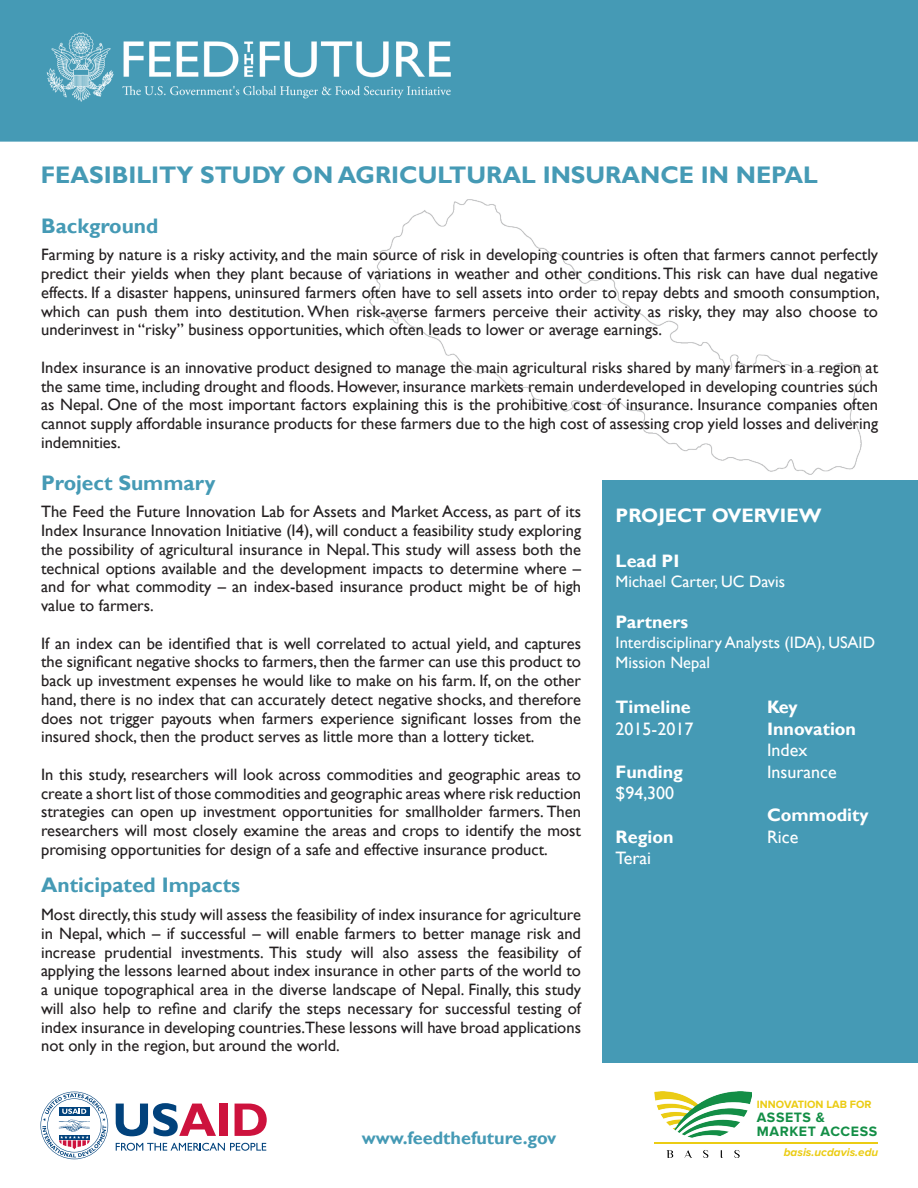
<style>
.page{position:relative;width:918px;height:1188px;background:#fff}
.page>*{position:absolute;margin:0;border:0;box-sizing:border-box;transform-origin:0 0}
.t1{font:700 24px "Gill Sans";color:#459ab5}
.t2{font:700 21px "Gill Sans";color:#459ab5}
.t3{font:700 19.5px "Gill Sans";color:#fff}
.t4{font:700 18px/21.6px "Gill Sans";color:#fff}
.t5{font:18px/21.6px "Gill Sans";color:#fff}
.t6{font:700 18px "Gill Sans";color:#459ab5}
.t7{font:16.5px/18.8px "Gill Sans";color:#231f20;text-align:justify}
.t8{font:16.5px/19.8px "Gill Sans";color:#fff}
.t9{font:700 14.1px "Proxima Nova";letter-spacing:.04em;color:#138e46}
.t10{font:italic 700 11.7px "Proxima Nova";color:#ebcc14}
.t11{font:700 10.95px "Proxima Nova";color:#ebcc14}
</style>
<div class="page">
<img style="left:370px;top:200px;width:491px;height:274px">
<div style="left:0;top:0;width:918px;height:142px;background:#459ab5"></div>
<img style="left:41px;top:30px;width:446px;height:74px">
<div style="left:603px;top:481px;width:315px;height:582px;background:#459ab5"></div>
<svg style="left:116px;top:1143px;width:150px;height:8px"></svg>
<svg style="left:116px;top:1103px;width:100px;height:33px"></svg>
<div style="left:220px;top:1104px;width:8px;height:32px;background:#cd123d"></div>
<svg style="left:235px;top:1104px;width:32px;height:32px"></svg>
<svg style="left:40px;top:1092px;width:68px;height:67px"></svg>
<img style="left:655px;top:1092px;width:96px;height:65px">
<hr style="left:655px;top:1143px;width:223px;height:1px;background:#ebcc14">
<p class="t1" style="left:41px;top:160px;width:779px">FEASIBILITY STUDY ON AGRICULTURAL INSURANCE IN NEPAL</p>
<p class="t2" style="left:41px;top:213px;width:119px">Background</p>
<p class="t7" style="left:41px;top:246px;width:840px">Farming by nature is a risky activity, and the main source of risk in developing countries is often that farmers cannot perfectly predict their yields when they plant because of variations in weather and other conditions. This risk can have dual negative effects. If a disaster happens, uninsured farmers often have to sell assets into order to repay debts and smooth consumption, which can push them into destitution. When risk-averse farmers perceive their activity as risky, they may also choose to underinvest in “risky” business opportunities, which often leads to lower or average earnings.</p>
<p class="t7" style="left:41px;top:358px;width:839px">Index insurance is an innovative product designed to manage the main agricultural risks shared by many farmers in a region at the same time, including drought and floods. However, insurance markets remain underdeveloped in developing countries such as Nepal. One of the most important factors explaining this is the prohibitive cost of insurance. Insurance companies often cannot supply affordable insurance products for these farmers due to the high cost of assessing crop yield losses and delivering indemnities.</p>
<p class="t2" style="left:41px;top:470px;width:176px">Project Summary</p>
<p class="t7" style="left:41px;top:503px;width:541px">The Feed the Future Innovation Lab for Assets and Market Access, as part of its Index Insurance Innovation Initiative (I4), will conduct a feasibility study exploring the possibility of agricultural insurance in Nepal. This study will assess both the technical options available and the development impacts to determine where – and for what commodity – an index-based insurance product might be of high value to farmers.</p>
<p class="t7" style="left:41px;top:634px;width:541px">If an index can be identified that is well correlated to actual yield, and captures the significant negative shocks to farmers, then the farmer can use this product to back up investment expenses he would like to make on his farm. If, on the other hand, there is no index that can accurately detect negative shocks, and therefore does not trigger payouts when farmers experience significant losses from the insured shock, then the product serves as little more than a lottery ticket.</p>
<p class="t7" style="left:41px;top:765px;width:541px">In this study, researchers will look across commodities and geographic areas to create a short list of those commodities and geographic areas where risk reduction strategies can open up investment opportunities for smallholder farmers. Then researchers will most closely examine the areas and crops to identify the most promising opportunities for design of a safe and effective insurance product.</p>
<p class="t2" style="left:41px;top:873px;width:201px">Anticipated Impacts</p>
<p class="t7" style="left:41px;top:906px;width:541px">Most directly, this study will assess the feasibility of index insurance for agriculture in Nepal, which – if successful – will enable farmers to better manage risk and increase prudential investments. This study will also assess the feasibility of applying the lessons learned about index insurance in other parts of the world to a unique topographical area in the diverse landscape of Nepal. Finally, this study will also help to refine and clarify the steps necessary for successful testing of index insurance in developing countries.These lessons will have broad applications not only in the region, but around the world.</p>
<p class="t3" style="left:616px;top:504px;width:207px">PROJECT OVERVIEW</p>
<p class="t4" style="left:616px;top:551px;width:65px">Lead PI</p>
<p class="t8" style="left:616px;top:572px;width:171px">Michael Carter, UC Davis</p>
<p class="t4" style="left:616px;top:612px;width:74px">Partners</p>
<p class="t8" style="left:616px;top:633px;width:261px">Interdisciplinary Analysts (IDA), USAID<br>Mission Nepal</p>
<p class="t4" style="left:616px;top:697px;width:77px">Timeline</p>
<p class="t5" style="left:616px;top:718px;width:79px">2015-2017</p>
<p class="t4" style="left:616px;top:761px;width:69px">Funding</p>
<p class="t5" style="left:616px;top:783px;width:60px">$94,300</p>
<p class="t4" style="left:616px;top:826px;width:59px">Region</p>
<p class="t5" style="left:616px;top:848px;width:37px">Terai</p>
<p class="t4" style="left:767px;top:697px;width:91px">Key<br>Innovation</p>
<p class="t5" style="left:767px;top:740px;width:71px">Index<br>Insurance</p>
<p class="t4" style="left:767px;top:805px;width:103px">Commodity</p>
<p class="t5" style="left:767px;top:826px;width:33px">Rice</p>
<p class="t6" style="left:362px;top:1127px;width:196px">www.feedthefuture.gov</p>
<p class="t11" style="left:757px;top:1098px;width:116px">INNOVATION LAB FOR</p>
<p class="t9" style="left:757px;top:1109px;width:69px">ASSETS &amp;</p>
<p class="t9" style="left:757px;top:1123px;width:122px">MARKET ACCESS</p>
<p class="t10" style="left:784px;top:1146px;width:96px">basis.ucdavis.edu</p>
</div>
